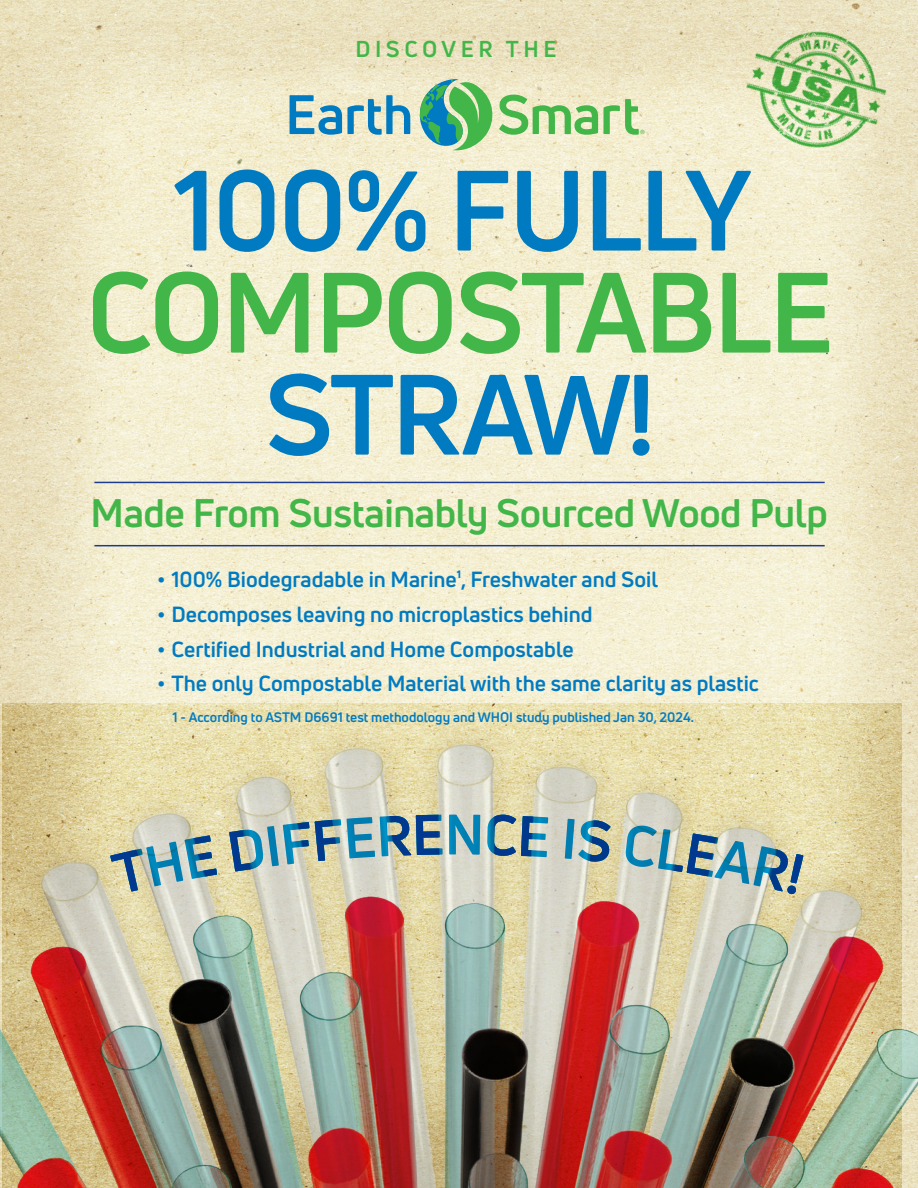
<style>
.page{position:relative;width:918px;height:1188px;background:#fff}
.page>*{position:absolute;margin:0;border:0;box-sizing:border-box;transform-origin:0 0}
.t1{font:700 111.45px "Uni Neue";letter-spacing:-.025em;color:#007bc2}
.t2{font:700 111.45px "Uni Neue";letter-spacing:-.025em;color:#42b649}
.t3{font:700 54.3px "Uni Neue";color:#007bc2}
.t4{font:700 54.3px "Uni Neue";letter-spacing:-.02em;color:#42b649}
.t5{font:700 39px "Uni Neue";letter-spacing:-.01em;color:#42b649}
.t6{font:700 22.5px "Uni Neue";letter-spacing:.2em;color:#42b649}
.t7{font:700 21.45px "Uni Neue";color:#007bc2}
.t8{font:700 13.5px "Uni Neue";color:#007bc2}
.t9{font:5.7px "Helvetica Neue LT Std";color:#42b649}
</style>
<div class="page">
<img style="left:0;top:0;width:918px;height:874px">
<img style="left:2px;top:703px;width:900px;height:485px">
<svg style="left:419px;top:79px;width:74px;height:72px;background:#74bd91"></svg>
<hr style="left:94px;top:482px;width:731px;height:1px;background:#1e3b92">
<hr style="left:94px;top:545px;width:731px;height:1px;background:#1e3b92">
<img style="left:705px;top:0;width:213px;height:203px">
<p class="t6" style="left:355px;top:35px;width:203px">DISCOVER THE</p>
<h2 class="t3" style="left:285px;top:81px;width:130px">Earth</h2>
<h2 class="t4" style="left:497px;top:81px;width:145px">Smart</h2>
<p class="t9" style="left:640px;top:129px;width:6px">®</p>
<h1 class="t1" style="left:173px;top:141px;width:580px">100% FULLY</h1>
<h1 class="t2" style="left:86px;top:243px;width:749px">COMPOSTABLE</h1>
<h1 class="t1" style="left:265px;top:345px;width:393px">STRAW!</h1>
<h3 class="t5" style="left:91px;top:488px;width:739px">Made From Sustainably Sourced Wood Pulp</h3>
<p class="t7" style="left:157px;top:566px;width:502px">• 100% Biodegradable in Marine<sup>1</sup>, Freshwater and Soil</p>
<p class="t7" style="left:157px;top:601px;width:437px">• Decomposes leaving no microplastics behind</p>
<p class="t7" style="left:157px;top:635px;width:418px">• Certified Industrial and Home Compostable</p>
<p class="t7" style="left:157px;top:670px;width:603px">• The only Compostable Material with the same clarity as plastic</p>
<p class="t8" style="left:173px;top:709px;width:523px">1 - According to ASTM D6691 test methodology and WHOI study published Jan 30, 2024.</p>
</div>
